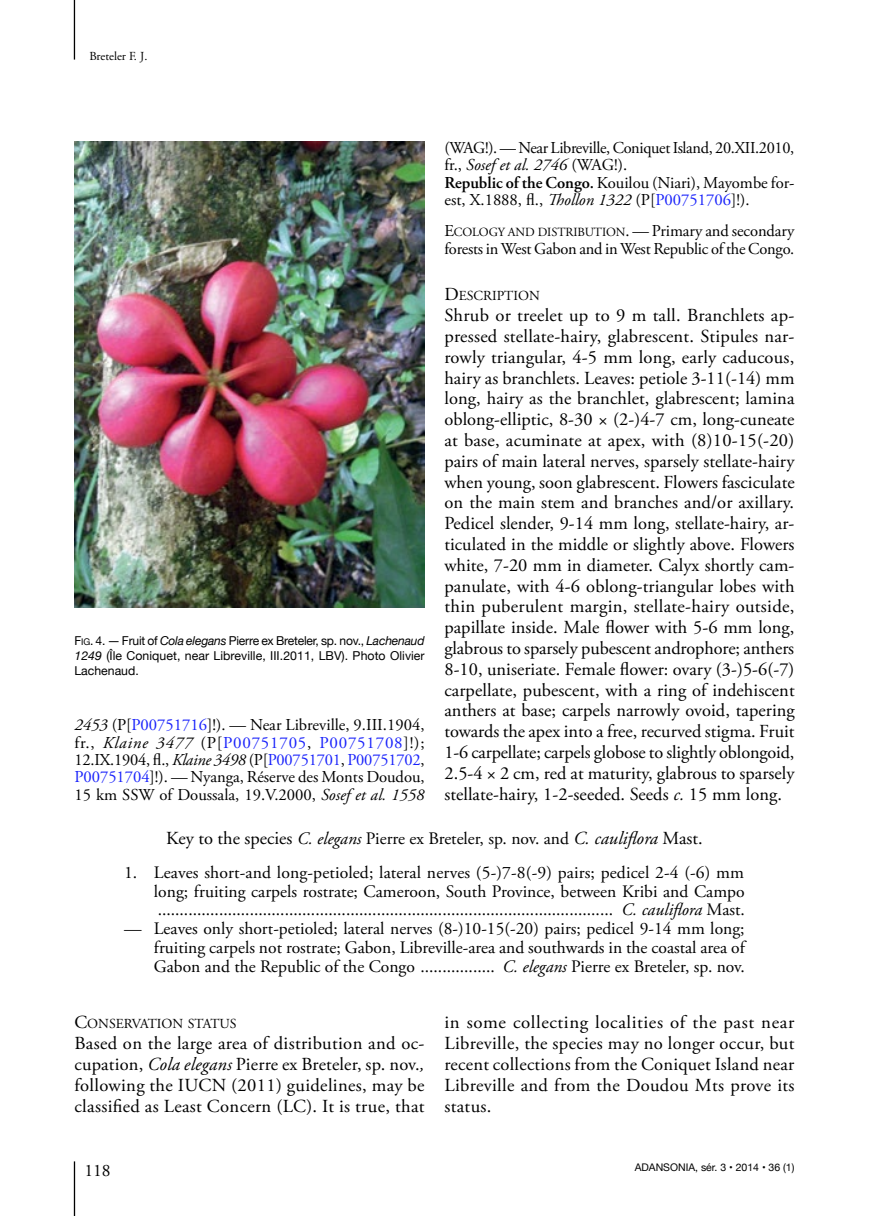
<style>
.page{position:relative;width:869px;height:1216px;background:#fff}
.page>*{position:absolute;margin:0;border:0;box-sizing:border-box;transform-origin:0 0}
.t1{font:18.38px/20.8px "Adobe Garamond Pro";letter-spacing:.02em;color:#000;text-align:justify}
.t2{font:17.5px/18.9px "Adobe Garamond Pro";color:#000;text-align:justify}
.t3{font:16.62px/17.3px "Adobe Garamond Pro";letter-spacing:-.015em;color:#000;text-align:justify}
.t4{font:13.83px "Adobe Garamond";color:#000}
.t5{font:12.42px "Adobe Garamond";letter-spacing:-.01em;color:#000}
.t6{font:12.25px/14.9px "Helvetica Neue";letter-spacing:.005em;color:#000;text-align:justify}
.t7{font:12.25px "Adobe Garamond Pro";color:#000}
.t8{font:10.5px "Helvetica Neue";color:#000}
.s1{font-style:inherit}
.s2{font-size:9.1px}
.s3{font-style:italic}
.s4{color:#1922fb}
.s5{font-weight:600}
.s6{font-size:16.62px}
.s7{font-family:"Adobe Garamond Pro";font-size:16.62px}
.s8{font-size:18.38px}
.s9{font-family:"Adobe Garamond";font-size:18.38px}
.s10{font-family:"Adobe Garamond";font-style:italic;font-size:18.38px}
</style>
<div class="page">
<hr style="left:74px;top:1161px;width:1px;height:54px;background:#000">
<hr style="left:74px;top:0;width:1px;height:60px;background:#000">
<img style="left:74px;top:142px;width:350px;height:466px">
<p class="t7" style="left:89px;top:48px;width:59px">Breteler F. J.</p>
<p class="t6" style="left:74px;top:633px;width:351px"><span class="s1">F</span><span class="s2">ig</span>. 4. ― Fruit of <span class="s3">Cola elegans</span> Pierre ex Breteler, sp. nov., <span class="s3">Lachenaud 1249</span> (Île Coniquet, near Libreville, III.2011, LBV). Photo Olivier Lachenaud.</p>
<p class="t3" style="left:74px;top:716px;width:351px"><span class="s3">2453</span> (P[<span class="s4">P00751716</span>]!). — Near Libreville, 9.III.1904, fr., <span class="s3">Klaine 3477</span> (P[<span class="s4">P00751705</span>, <span class="s4">P00751708</span>]!); 12.IX.1904, fl., <span class="s3">Klaine 3498</span> (P[<span class="s4">P00751701</span>, <span class="s4">P00751702</span>, <span class="s4">P00751704</span>]!). — Nyanga, Réserve des Monts Doudou, 15 km SSW of Doussala, 19.V.2000, <span class="s3">Sosef et al. 1558</span></p>
<p class="t3" style="left:444px;top:140px;width:351px;text-align:left">(WAG!). — Near Libreville, Coniquet Island, 20.XII.2010, fr., <span class="s3">Sosef et al. 2746</span> (WAG!).<br><span class="s5">Republic of the Congo.</span> Kouilou (Niari), Mayombe for&shy;est, X.1888, fl., <span class="s3">Thollon 1322</span> (P[<span class="s4">P00751706</span>]!).</p>
<p class="t5" style="left:444px;top:226px;width:351px"><span class="s6">E</span>COLOGY AND DISTRIBUTION<span class="s7">. — Primary and secondary</span></p>
<p class="t3" style="left:444px;top:240px;width:351px">forests in West Gabon and in West Republic of the Congo.</p>
<p class="t4" style="left:444px;top:288px;width:97px"><span class="s8">D</span>ESCRIPTION</p>
<p class="t1" style="left:444px;top:305px;width:351px">Shrub or treelet up to 9 m tall. Branchlets ap&shy;pressed stellate-hairy, glabrescent. Stipules nar&shy;rowly triangular, 4-5 mm long, early caducous, hairy as branchlets. Leaves: petiole 3-11(-14) mm long, hairy as the branchlet, glabrescent; lamina oblong-elliptic, 8-30 × (2-)4-7 cm, long-cuneate at base, acuminate at apex, with (8)10-15(-20) pairs of main lateral nerves, sparsely stellate-hairy when young, soon glabrescent. Flowers fasciculate on the main stem and branches and/or axillary.<br>Pedicel slender, 9-14 mm long, stellate-hairy, ar&shy;ticulated in the middle or slightly above. Flowers white, 7-20 mm in diameter. Calyx shortly cam&shy;panulate, with 4-6 oblong-triangular lobes with thin puberulent margin, stellate-hairy outside, papillate inside. Male flower with 5-6 mm long, glabrous to sparsely pubescent androphore; anthers 8-10, uniseriate. Female flower: ovary (3-)5-6(-7) carpellate, pubescent, with a ring of indehiscent anthers at base; carpels narrowly ovoid, tapering towards the apex into a free, recurved stigma. Fruit 1-6 carpellate; carpels globose to slightly oblongoid, 2.5-4 × 2 cm, red at maturity, glabrous to sparsely stellate-hairy, 1-2-seeded. Seeds <span class="s3">c.</span> 15 mm long.</p>
<p class="t2" style="left:166px;top:829px;width:538px"><span class="s9">Key to the species</span> <span class="s3">C. elegans</span> Pierre ex Breteler, sp. nov. and <span class="s10">C. cauliflora</span> <span class="s9">Mast.</span></p>
<p class="t2" style="left:154px;top:863px;width:592px;text-indent:-30px">1. Leaves short-and long-petioled; lateral nerves (5-)7-8(-9) pairs; pedicel 2-4 (-6) mm long; fruiting carpels rostrate; Cameroon, South Province, between Kribi and Campo ........................................................................................................ <span class="s3">C. cauliflora</span> Mast.</p>
<p class="t2" style="left:154px;top:919px;width:592px;text-indent:-30px">— Leaves only short-petioled; lateral nerves (8-)10-15(-20) pairs; pedicel 9-14 mm long; fruiting carpels not rostrate; Gabon, Libreville-area and southwards in the coastal area of Gabon and the Republic of the Congo ................. <span class="s3">C. elegans</span> Pierre ex Breteler, sp. nov.</p>
<p class="t4" style="left:74px;top:1016px;width:163px"><span class="s8">C</span>ONSERVATION STATUS</p>
<p class="t1" style="left:74px;top:1033px;width:351px">Based on the large area of distribution and oc&shy;cupation, <span class="s3">Cola elegans</span> Pierre ex Breteler, sp. nov.<span class="s3">, </span>following the IUCN (2011) guidelines, may be classified as Least Concern (LC). It is true, that</p>
<p class="t1" style="left:444px;top:1012px;width:351px">in some collecting localities of the past near Libreville, the species may no longer occur, but recent collections from the Coniquet Island near Libreville and from the Doudou Mts prove its status.</p>
<p class="t2" style="left:84px;top:1161px;width:28px">118</p>
<p class="t8" style="left:634px;top:1159px;width:161px">ADANSONIA, sér. 3 • 2014 • 36 (1)</p>
</div>
